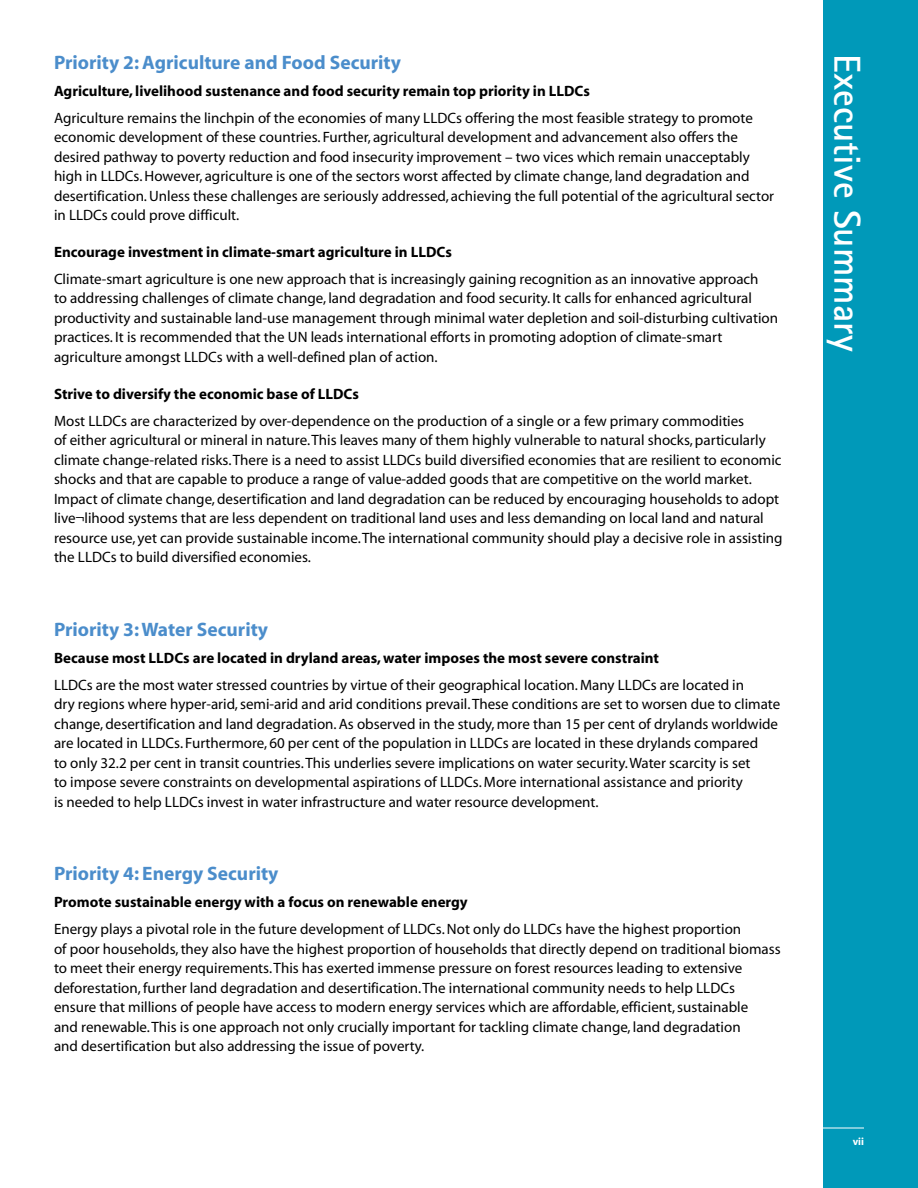
<style>
.page{position:relative;width:918px;height:1188px;background:#fff}
.page>*{position:absolute;margin:0;border:0;box-sizing:border-box;transform-origin:0 0}
.t1{font:700 37.5px "Rotis Sans Serif";color:#fff}
.t2{font:700 19.5px "Myriad";color:#4b8dcb}
.t3{font:15px/19.5px "Myriad";color:#000}
.t4{font:700 15px "Myriad";color:#000}
.t5{font:700 10.5px "Myriad";color:#fff}
</style>
<div class="page">
<div style="left:824px;top:0;width:94px;height:1188px;background:#0099b9"></div>
<hr style="left:791px;top:1128px;width:73px;height:1px;background:#fff">
<h2 class="t2" style="left:54px;top:52px;width:349px">Priority 2: Agriculture and Food Security</h2>
<p class="t4" style="left:54px;top:83px;width:538px">Agriculture, livelihood sustenance and food security remain top priority in LLDCs</p>
<p class="t3" style="left:54px;top:109px;width:722px">Agriculture remains the linchpin of the economies of many LLDCs offering the most feasible strategy to promote economic development of these countries. Further, agricultural development and advancement also offers the desired pathway to poverty reduction and food insecurity improvement – two vices which remain unacceptably high in LLDCs. However, agriculture is one of the sectors worst affected by climate change, land degradation and desertification. Unless these challenges are seriously addressed, achieving the full potential of the agricultural sector in LLDCs could prove difficult.</p>
<p class="t4" style="left:54px;top:244px;width:399px">Encourage investment in climate-smart agriculture in LLDCs</p>
<p class="t3" style="left:54px;top:270px;width:726px">Climate-smart agriculture is one new approach that is increasingly gaining recognition as an innovative approach<br>to addressing challenges of climate change, land degradation and food security. It calls for enhanced agricultural productivity and sustainable land-use management through minimal water depletion and soil-disturbing cultivation practices. It is recommended that the UN leads international efforts in promoting adoption of climate-smart agriculture amongst LLDCs with a well-defined plan of action.</p>
<p class="t4" style="left:54px;top:386px;width:307px">Strive to diversify the economic base of LLDCs</p>
<p class="t3" style="left:54px;top:412px;width:730px">Most LLDCs are characterized by over-dependence on the production of a single or a few primary commodities<br>of either agricultural or mineral in nature. This leaves many of them highly vulnerable to natural shocks, particularly climate change-related risks. There is a need to assist LLDCs build diversified economies that are resilient to economic shocks and that are capable to produce a range of value-added goods that are competitive on the world market.<br>Impact of climate change, desertification and land degradation can be reduced by encouraging households to adopt live¬lihood systems that are less dependent on traditional land uses and less demanding on local land and natural resource use, yet can provide sustainable income. The international community should play a decisive role in assisting the LLDCs to build diversified economies.</p>
<h2 class="t2" style="left:54px;top:619px;width:216px">Priority 3: Water Security</h2>
<p class="t4" style="left:54px;top:650px;width:607px">Because most LLDCs are located in dryland areas, water imposes the most severe constraint</p>
<p class="t3" style="left:54px;top:676px;width:728px">LLDCs are the most water stressed countries by virtue of their geographical location. Many LLDCs are located in<br>dry regions where hyper-arid, semi-arid and arid conditions prevail. These conditions are set to worsen due to climate change, desertification and land degradation. As observed in the study, more than 15 per cent of drylands worldwide are located in LLDCs. Furthermore, 60 per cent of the population in LLDCs are located in these drylands compared<br>to only 32.2 per cent in transit countries. This underlies severe implications on water security. Water scarcity is set<br>to impose severe constraints on developmental aspirations of LLDCs. More international assistance and priority<br>is needed to help LLDCs invest in water infrastructure and water resource development.</p>
<h2 class="t2" style="left:54px;top:864px;width:226px">Priority 4: Energy Security</h2>
<p class="t4" style="left:54px;top:895px;width:415px">Promote sustainable energy with a focus on renewable energy</p>
<p class="t3" style="left:54px;top:920px;width:728px">Energy plays a pivotal role in the future development of LLDCs. Not only do LLDCs have the highest proportion<br>of poor households, they also have the highest proportion of households that directly depend on traditional biomass to meet their energy requirements. This has exerted immense pressure on forest resources leading to extensive deforestation, further land degradation and desertification. The international community needs to help LLDCs ensure that millions of people have access to modern energy services which are affordable, efficient, sustainable<br>and renewable. This is one approach not only crucially important for tackling climate change, land degradation<br>and desertification but also addressing the issue of poverty.</p>
<h1 class="t1" style="left:871px;top:54px;width:299px;rotate:90deg">Executive Summary</h1>
<p class="t5" style="left:853px;top:1136px;width:13px">vii</p>
</div>
